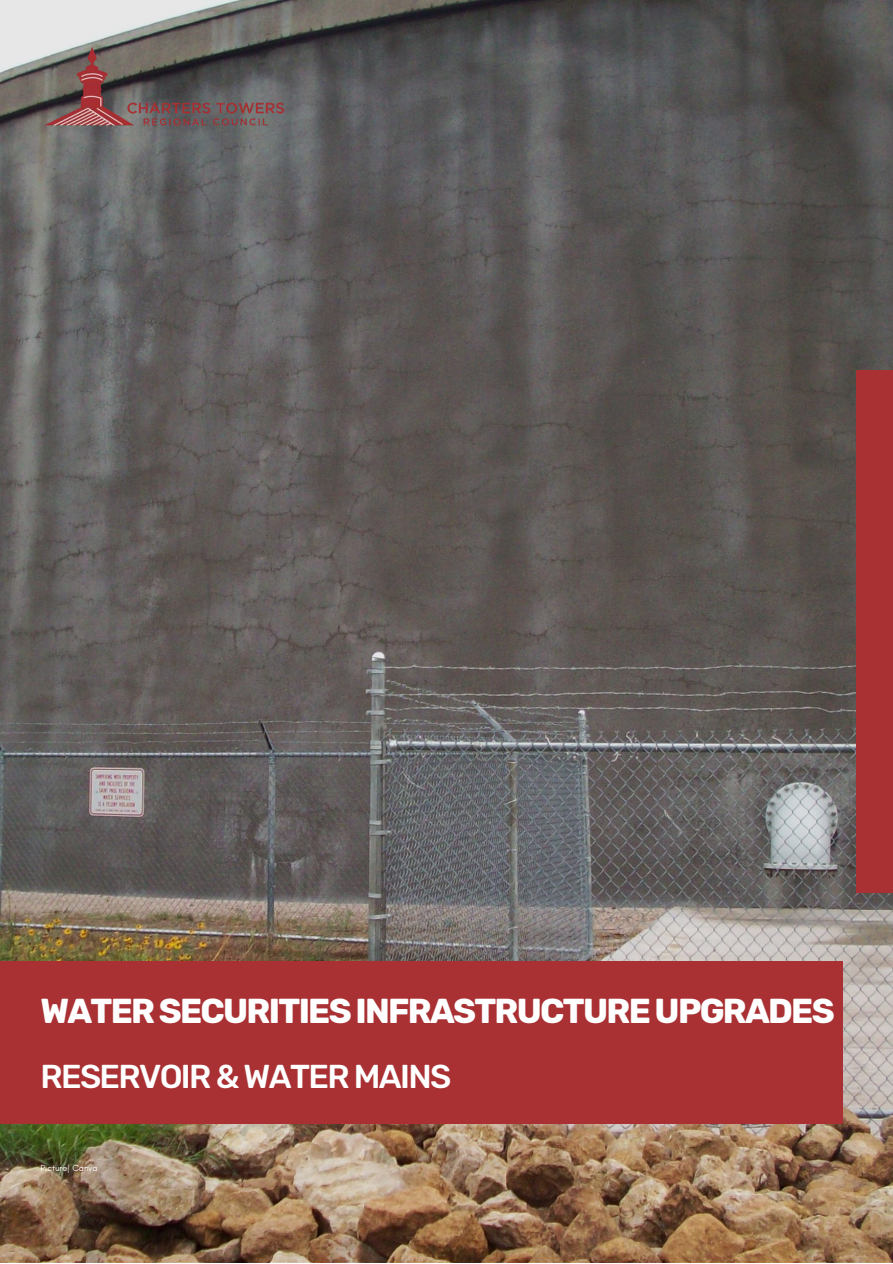
<style>
.page{position:relative;width:893px;height:1264px;background:#fff}
.page>*{position:absolute;margin:0;border:0;box-sizing:border-box;transform-origin:0 0}
.t1{font:700 34.5px "Rubik";letter-spacing:-.05em;color:#fff}
.t2{font:500 33px "Rubik";letter-spacing:-.05em;color:#fff}
.t3{font:9px "Glacial Indifference";color:#fff}
</style>
<div class="page">
<img style="left:0;top:0;width:892px;height:1262px">
<div style="left:856px;top:370px;width:36px;height:522px;background:#a93134"></div>
<div style="left:0;top:961px;width:842px;height:162px;background:#a93134"></div>
<img style="left:41px;top:42px;width:248px;height:94px">
<p class="t1" style="left:41px;top:990px;width:795px">WATER SECURITIES INFRASTRUCTURE UPGRADES</p>
<p class="t2" style="left:41px;top:1056px;width:412px">RESERVOIR &amp; WATER MAINS</p>
<p class="t3" style="left:41px;top:1162px;width:58px">Picture| Canva</p>
</div>
